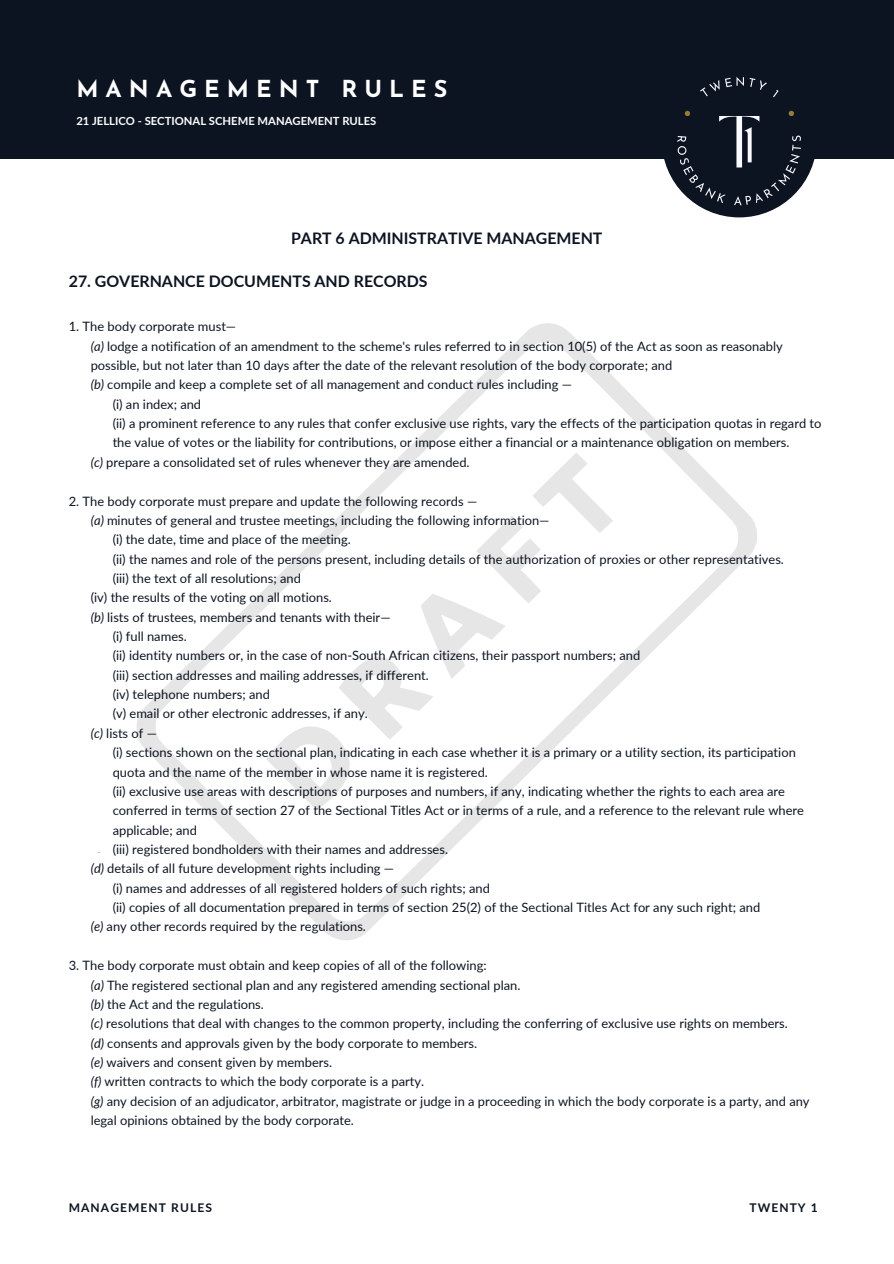
<style>
.page{position:relative;width:894px;height:1264px;background:#fff}
.page>*{position:absolute;margin:0;border:0;box-sizing:border-box;transform-origin:0 0}
.t1{font:700 23.4px "Josefin Sans";letter-spacing:.305em;color:#fff}
.t2{font:700 15.9px "Lato";color:#0c1421}
.t3{font:12.9px/19.4px "Lato";color:#0c1421}
.t4{font:700 12px "Lato";letter-spacing:.09em;color:#0c1421}
.t5{font:700 11.25px "Lato";color:#fff}
.s1{font-style:italic}
</style>
<div class="page">
<div style="left:0;top:0;width:893px;height:159px;background:#0c1421"></div>
<div style="left:661px;top:62px;width:155px;height:155px;background:#0c1421;border-radius:50%"></div>
<svg style="left:700px;top:77px;width:43px;height:19px"></svg>
<svg style="left:749px;top:78px;width:17px;height:12px"></svg>
<svg style="left:773px;top:90px;width:5px;height:7px"></svg>
<svg style="left:677px;top:111px;width:123px;height:94px"></svg>
<svg style="left:136px;top:323px;width:621px;height:617px"></svg>
<svg style="left:266px;top:452px;width:347px;height:358px"></svg>
<h1 class="t1" style="left:76px;top:80px;width:372px">MANAGEMENT RULES</h1>
<p class="t5" style="left:76px;top:114px;width:301px">21 JELLICO - SECTIONAL SCHEME MANAGEMENT RULES</p>
<p class="t2" style="left:291px;top:228px;width:313px">PART 6 ADMINISTRATIVE MANAGEMENT</p>
<p class="t2" style="left:69px;top:271px;width:360px">27. GOVERNANCE DOCUMENTS AND RECORDS</p>
<p class="t3" style="left:69px;top:316px;width:169px">1. The body corporate must—</p>
<p class="t3" style="left:91px;top:336px;width:693px"><span class="s1">(a)</span> lodge a notification of an amendment to the scheme's rules referred to in section 10(5) of the Act as soon as reasonably</p>
<p class="t3" style="left:91px;top:355px;width:583px">possible, but not later than 10 days after the date of the relevant resolution of the body corporate; and</p>
<p class="t3" style="left:91px;top:374px;width:482px"><span class="s1">(b)</span> compile and keep a complete set of all management and conduct rules including —</p>
<p class="t3" style="left:113px;top:394px;width:90px">(i) an index; and</p>
<p class="t3" style="left:113px;top:413px;width:710px">(ii) a prominent reference to any rules that confer exclusive use rights, vary the effects of the participation quotas in regard to</p>
<p class="t3" style="left:113px;top:433px;width:678px">the value of votes or the liability for contributions, or impose either a financial or a maintenance obligation on members.</p>
<p class="t3" style="left:91px;top:452px;width:380px"><span class="s1">(c)</span> prepare a consolidated set of rules whenever they are amended.</p>
<p class="t3" style="left:69px;top:491px;width:410px">2. The body corporate must prepare and update the following records —</p>
<p class="t3" style="left:91px;top:510px;width:460px"><span class="s1">(a)</span> minutes of general and trustee meetings, including the following information—</p>
<p class="t3" style="left:113px;top:529px;width:240px">(i) the date, time and place of the meeting.</p>
<p class="t3" style="left:113px;top:549px;width:672px">(ii) the names and role of the persons present, including details of the authorization of proxies or other representatives.</p>
<p class="t3" style="left:113px;top:568px;width:190px">(iii) the text of all resolutions; and</p>
<p class="t3" style="left:91px;top:587px;width:243px">(iv) the results of the voting on all motions.</p>
<p class="t3" style="left:91px;top:607px;width:301px"><span class="s1">(b)</span> lists of trustees, members and tenants with their—</p>
<p class="t3" style="left:113px;top:626px;width:76px">(i) full names.</p>
<p class="t3" style="left:113px;top:645px;width:529px">(ii) identity numbers or, in the case of non-South African citizens, their passport numbers; and</p>
<p class="t3" style="left:113px;top:665px;width:318px">(iii) section addresses and mailing addresses, if different.</p>
<p class="t3" style="left:113px;top:684px;width:159px">(iv) telephone numbers; and</p>
<p class="t3" style="left:113px;top:703px;width:256px">(v) email or other electronic addresses, if any.</p>
<p class="t3" style="left:91px;top:723px;width:68px"><span class="s1">(c)</span> lists of —</p>
<p class="t3" style="left:113px;top:742px;width:684px">(i) sections shown on the sectional plan, indicating in each case whether it is a primary or a utility section, its participation</p>
<p class="t3" style="left:113px;top:761px;width:377px">quota and the name of the member in whose name it is registered.</p>
<p class="t3" style="left:113px;top:781px;width:673px">(ii) exclusive use areas with descriptions of purposes and numbers, if any, indicating whether the rights to each area are</p>
<p class="t3" style="left:113px;top:800px;width:692px">conferred in terms of section 27 of the Sectional Titles Act or in terms of a rule, and a reference to the relevant rule where</p>
<p class="t3" style="left:113px;top:820px;width:86px">applicable; and</p>
<p class="t3" style="left:113px;top:839px;width:337px">(iii) registered bondholders with their names and addresses.</p>
<p class="t3" style="left:91px;top:858px;width:305px"><span class="s1">(d)</span> details of all future development rights including —</p>
<p class="t3" style="left:113px;top:878px;width:379px">(i) names and addresses of all registered holders of such rights; and</p>
<p class="t3" style="left:113px;top:897px;width:649px">(ii) copies of all documentation prepared in terms of section 25(2) of the Sectional Titles Act for any such right; and</p>
<p class="t3" style="left:91px;top:916px;width:277px"><span class="s1">(e)</span> any other records required by the regulations.</p>
<p class="t3" style="left:91px;top:955px;width:720px;text-indent:-22px">3. The body corporate must obtain and keep copies of all of the following:<br><span class="s1">(a)</span> The registered sectional plan and any registered amending sectional plan.<br><span class="s1">(b)</span> the Act and the regulations.<br><span class="s1">(c)</span> resolutions that deal with changes to the common property, including the conferring of exclusive use rights on members.<br><span class="s1">(d)</span> consents and approvals given by the body corporate to members.<br><span class="s1">(e)</span> waivers and consent given by members.<br><span class="s1">(f)</span> written contracts to which the body corporate is a party.<br><span class="s1">(g)</span> any decision of an adjudicator, arbitrator, magistrate or judge in a proceeding in which the body corporate is a party, and any legal opinions obtained by the body corporate.</p>
<p class="t4" style="left:69px;top:1200px;width:145px">MANAGEMENT RULES</p>
<p class="t4" style="left:749px;top:1200px;width:70px">TWENTY 1</p>
</div>
